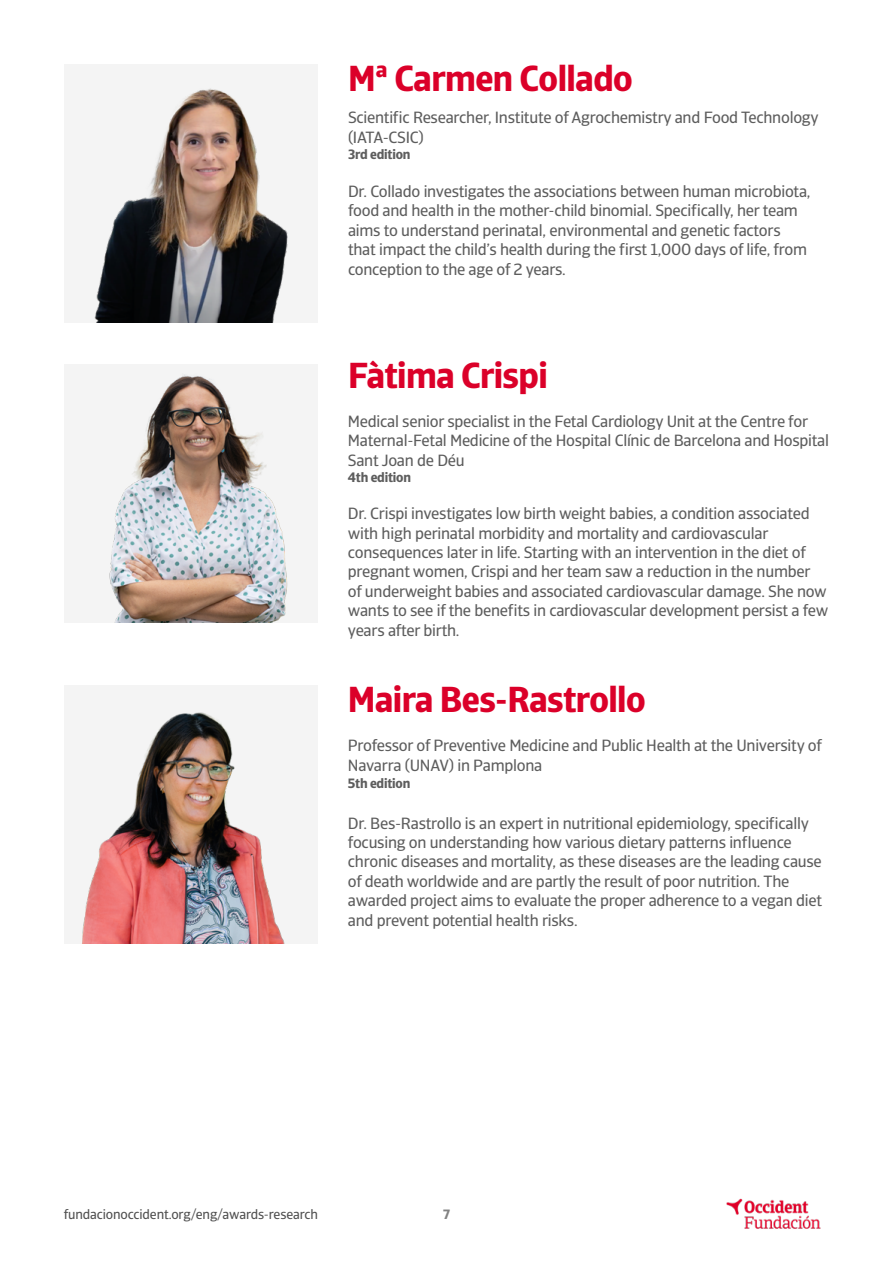
<style>
.page{position:relative;width:893px;height:1263px;background:#fff}
.page>*{position:absolute;margin:0;border:0;box-sizing:border-box;transform-origin:0 0}
.t1{font:700 36px "GCO Sans";letter-spacing:-.015em;color:#db0029}
.t2{font:16.2px/19.5px "GCO Sans";letter-spacing:-.015em;color:#5d5d5d}
.t3{font:13.5px "GCO Sans";letter-spacing:-.01em;color:#505050}
.t4{font:700 13.5px "GCO Sans";letter-spacing:-.015em;color:#5d5d5d}
.t5{font:700 13.5px "GCO Sans";color:#828282}
</style>
<div class="page">
<img style="left:726px;top:1198px;width:95px;height:31px">
<div style="left:64px;top:64px;width:253px;height:258px;background:#f4f4f4"></div>
<img style="left:94px;top:88px;width:194px;height:234px">
<img style="left:64px;top:364px;width:253px;height:258px">
<div style="left:64px;top:685px;width:253px;height:259px;background:#f4f4f4"></div>
<img style="left:82px;top:712px;width:203px;height:232px">
<h1 class="t1" style="left:348px;top:56px;width:286px">Mª Carmen Collado</h1>
<p class="t2" style="left:348px;top:108px;width:472px">Scientific Researcher, Institute of Agrochemistry and Food Technology (IATA-CSIC)</p>
<p class="t4" style="left:348px;top:146px;width:64px">3rd edition</p>
<p class="t2" style="left:348px;top:182px;width:464px">Dr. Collado investigates the associations between human microbiota, food and health in the mother-child binomial. Specifically, her team aims to understand perinatal, environmental and genetic factors that impact the child’s health during the first 1,000 days of life, from conception to the age of 2 years.</p>
<h1 class="t1" style="left:348px;top:353px;width:201px">Fàtima Crispi</h1>
<p class="t2" style="left:348px;top:412px;width:483px">Medical senior specialist in the Fetal Cardiology Unit at the Centre for<br>Maternal-Fetal Medicine of the Hospital Clínic de Barcelona and Hospital<br>Sant Joan de Déu</p>
<p class="t4" style="left:348px;top:469px;width:65px">4th edition</p>
<p class="t2" style="left:348px;top:504px;width:482px">Dr. Crispi investigates low birth weight babies, a condition associated with high perinatal morbidity and mortality and cardiovascular consequences later in life. Starting with an intervention in the diet of pregnant women, Crispi and her team saw a reduction in the number of underweight babies and associated cardiovascular damage. She now wants to see if the benefits in cardiovascular development persist a few years after birth.</p>
<h1 class="t1" style="left:348px;top:677px;width:299px">Maira Bes-Rastrollo</h1>
<p class="t2" style="left:348px;top:736px;width:475px">Professor of Preventive Medicine and Public Health at the University of<br>Navarra (UNAV) in Pamplona</p>
<p class="t4" style="left:348px;top:774px;width:64px">5th edition</p>
<p class="t2" style="left:348px;top:813px;width:476px">Dr. Bes-Rastrollo is an expert in nutritional epidemiology, specifically focusing on understanding how various dietary patterns influence chronic diseases and mortality, as these diseases are the leading cause of death worldwide and are partly the result of poor nutrition. The awarded project aims to evaluate the proper adherence to a vegan diet and prevent potential health risks.</p>
<p class="t3" style="left:64px;top:1206px;width:256px">fundacionoccident.org/eng/awards-research</p>
<p class="t5" style="left:443px;top:1206px;width:8px">7</p>
</div>
